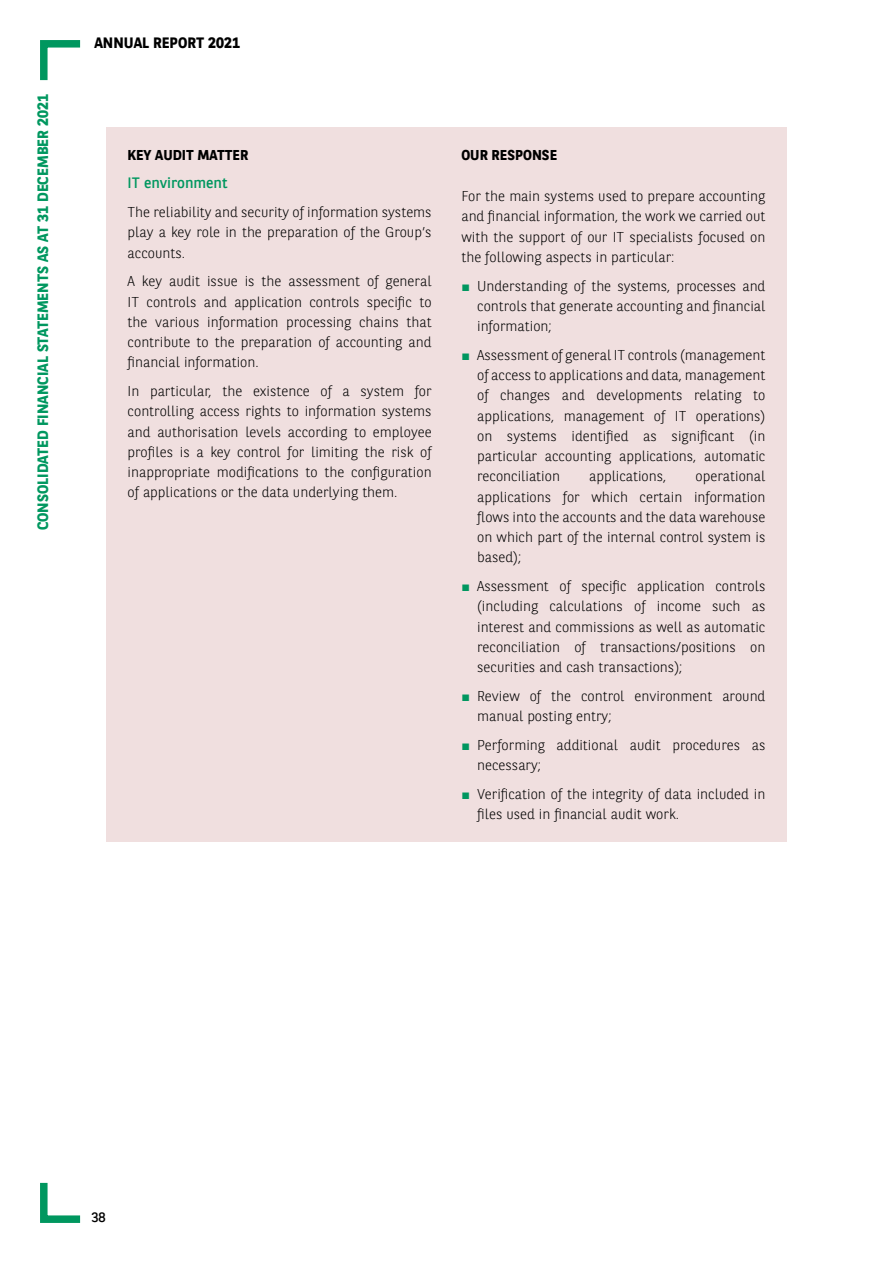
<style>
.page{position:relative;width:893px;height:1263px;background:#fff}
.page>*{position:absolute;margin:0;border:0;box-sizing:border-box;transform-origin:0 0}
.t1{font:700 15px "BNPP Sans";color:#00975f}
.t2{font:700 15px "BNPP Sans";color:#000}
.Texte_courant{font:15px "BNPP Sans";color:#00975f}
.Texte_courant-2{font:300 14.25px/20.2px "BNPP Sans";color:#000;text-align:justify}
.Texte_courant-3{font:700 14.25px "BNPP Sans";color:#000}
.t3{font:13.5px "BNPP Sans";color:#000}
.s1{font-family:"Times New Roman";font-weight:400;color:#00975f}
</style>
<div class="page">
<svg style="left:40px;top:40px;width:41px;height:41px"></svg>
<svg style="left:40px;top:1182px;width:41px;height:41px"></svg>
<div style="left:106px;top:128px;width:681px;height:714px;background:#f0dfdf"></div>
<p class="t1" style="left:33px;top:530px;width:438px;rotate:-90deg">CONSOLIDATED FINANCIAL STATEMENTS AS AT 31 DECEMBER 2021</p>
<p class="t2" style="left:94px;top:32px;width:147px">ANNUAL REPORT 2021</p>
<p class="Texte_courant-3" style="left:128px;top:145px;width:122px">KEY AUDIT MATTER</p>
<p class="Texte_courant" style="left:128px;top:173px;width:101px">IT environment</p>
<p class="Texte_courant-2" style="left:128px;top:201px;width:306px">The reliability and security of information systems play a key role in the preparation of the Group’s accounts.</p>
<p class="Texte_courant-2" style="left:128px;top:271px;width:306px">A key audit issue is the assessment of general IT controls and application controls specific to the various information processing chains that contribute to the preparation of accounting and financial information.</p>
<p class="Texte_courant-2" style="left:128px;top:380px;width:306px">In particular, the existence of a system for controlling access rights to information systems and authorisation levels according to employee profiles is a key control for limiting the risk of inappropriate modifications to the configuration of applications or the data underlying them.</p>
<p class="Texte_courant-3" style="left:461px;top:145px;width:97px">OUR RESPONSE</p>
<p class="Texte_courant-2" style="left:461px;top:185px;width:305px">For the main systems used to prepare accounting and financial information, the work we carried out with the support of our IT specialists focused on the following aspects in particular:</p>
<p class="Texte_courant-2" style="left:477px;top:275px;width:290px;text-indent:-16px"><span class="s1">■</span> Understanding of the systems, processes and controls that generate accounting and financial information;</p>
<p class="Texte_courant-2" style="left:477px;top:344px;width:290px;text-indent:-16px"><span class="s1">■</span> Assessment of general IT controls (management of access to applications and data, management of changes and developments relating to applications, management of IT operations) on systems identified as significant (in particular accounting applications, automatic reconciliation</p>
<p class="Texte_courant-2" style="left:477px;top:466px;width:290px;text-indent:218px">operational applications for which certain information flows into the accounts and the data warehouse on which part of the internal control system is based);</p>
<p class="Texte_courant-2" style="left:477px;top:575px;width:290px;text-indent:-16px"><span class="s1">■</span> Assessment of specific application controls (including calculations of income such as interest and commissions as well as automatic reconciliation of transactions/positions on securities and cash transactions);</p>
<p class="Texte_courant-2" style="left:477px;top:685px;width:290px;text-indent:-16px"><span class="s1">■</span> Review of the control environment around manual posting entry;</p>
<p class="Texte_courant-2" style="left:477px;top:734px;width:290px;text-indent:-16px"><span class="s1">■</span> Performing additional audit procedures as necessary;</p>
<p class="Texte_courant-2" style="left:477px;top:783px;width:290px;text-indent:-16px"><span class="s1">■</span> Verification of the integrity of data included in files used in financial audit work.</p>
<p class="Texte_courant-2" style="left:589px;top:466px;width:79px">applications,</p>
<p class="t3" style="left:91px;top:1208px;width:16px">38</p>
</div>
